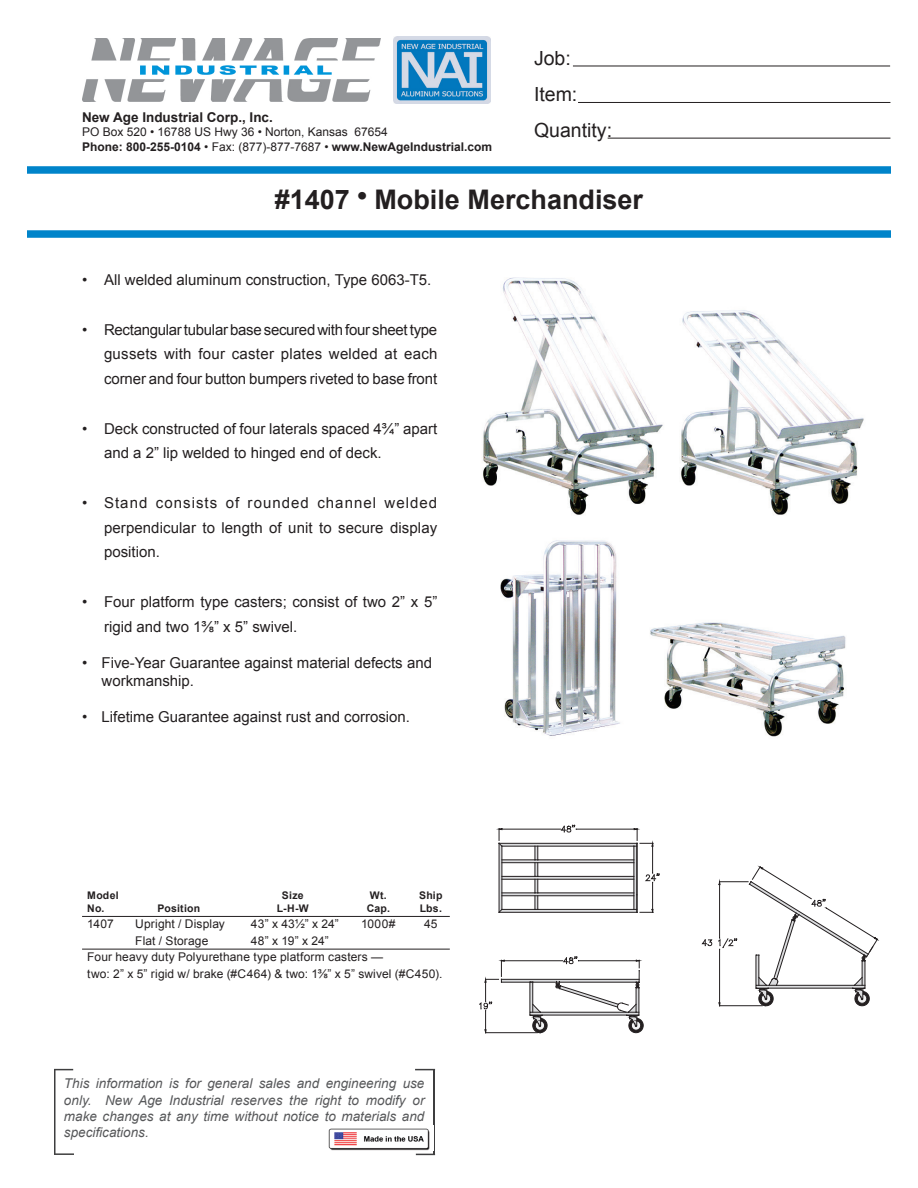
<style>
.page{position:relative;width:918px;height:1188px;background:#fff}
.page>*{position:absolute;margin:0;border:0;box-sizing:border-box;transform-origin:0 0}
.t1{font:700 27px "Arial";color:#231f20}
.t2{font:19.5px/36px "Arial";color:#231f20}
.t3{font:15px/24.8px "Arial";color:#231f20}
.t4{font:italic 13.5px/16.2px "Arial";color:#57585a;text-align:justify}
.t5{font:700 13.5px "Arial";color:#231f20}
.t6{font:12px/16.5px "Arial";letter-spacing:.01em;color:#231f20}
.t7{font:700 10.5px "Arial";letter-spacing:.02em;color:#231f20}
.s1{font-weight:700}
</style>
<div class="page">
<hr style="left:573px;top:66px;width:317px;height:1px;background:#231f20">
<hr style="left:578px;top:102px;width:312px;height:1px;background:#231f20">
<hr style="left:608px;top:138px;width:282px;height:1px;background:#231f20">
<svg style="left:54px;top:1069px;width:19px;height:1px"></svg>
<svg style="left:416px;top:1154px;width:19px;height:1px"></svg>
<hr style="left:54px;top:1070px;width:2px;height:84px;background:#3e3e3f">
<hr style="left:434px;top:1070px;width:1px;height:84px;background:#3e3e3f">
<hr style="left:54px;top:1153px;width:20px;height:2px;background:#3e3e3f">
<svg style="left:415px;top:1069px;width:20px;height:1px"></svg>
<img style="left:328px;top:1128px;width:102px;height:23px">
<div style="left:27px;top:166px;width:864px;height:8px;background:#0084ca"></div>
<div style="left:27px;top:230px;width:864px;height:8px;background:#0084ca"></div>
<svg style="left:496px;top:825px;width:164px;height:88px"></svg>
<svg style="left:479px;top:957px;width:165px;height:76px"></svg>
<svg style="left:702px;top:939px;width:10px;height:7px"></svg>
<svg style="left:718px;top:865px;width:160px;height:141px"></svg>
<img style="left:82px;top:39px;width:298px;height:63px">
<img style="left:393px;top:37px;width:97px;height:66px">
<hr style="left:82px;top:916px;width:368px;height:1px;background:#231f20">
<hr style="left:82px;top:949px;width:368px;height:1px;background:#231f20">
<img style="left:483px;top:277px;width:381px;height:460px">
<p class="t5" style="left:82px;top:108px;width:192px">New Age Industrial Corp., Inc.</p>
<p class="t6" style="left:82px;top:125px;width:412px;line-height:14.4px">PO Box 520 • 16788 US Hwy 36 • Norton, Kansas 67654<br><span class="s1">Phone: 800-255-0104</span> • Fax: (877)-877-7687 • <span class="s1">www.NewAgeIndustrial.com</span></p>
<h2 class="t2" style="left:534px;top:40px;width:80px">Job:<br>Item:<br>Quantity:</h2>
<h1 class="t1" style="left:275px;top:181px;width:370px">#1407 • Mobile Merchandiser</h1>
<p class="t3" style="left:82px;top:268px;width:351px">• All welded aluminum construction, Type 6063-T5.</p>
<p class="t3" style="left:104px;top:317px;width:335px;text-align:justify;text-indent:-22px">• Rectangular tubular base secured with four sheet type gussets with four caster plates welded at each corner and four button bumpers riveted to base front</p>
<p class="t3" style="left:104px;top:416px;width:335px;text-indent:-22px">• Deck constructed of four laterals spaced 4¾” apart and a 2” lip welded to hinged end of deck.</p>
<p class="t3" style="left:104px;top:491px;width:335px;text-align:justify;text-indent:-22px">• Stand consists of rounded channel welded perpendicular to length of unit to secure display position.</p>
<p class="t3" style="left:104px;top:590px;width:335px;text-indent:-22px">• Four platform type casters; consist of two 2” x 5” rigid and two 1⅜” x 5” swivel.</p>
<p class="t3" style="left:102px;top:654px;width:332px;line-height:18px;text-indent:-20px">• Five-Year Guarantee against material defects and workmanship.</p>
<p class="t3" style="left:82px;top:704px;width:329px">• Lifetime Guarantee against rust and corrosion.</p>
<p class="t7" style="left:87px;top:889px;width:33px">Model</p>
<p class="t7" style="left:282px;top:889px;width:23px">Size</p>
<p class="t7" style="left:370px;top:889px;width:19px">Wt.</p>
<p class="t7" style="left:419px;top:889px;width:25px">Ship</p>
<p class="t7" style="left:87px;top:901px;width:19px">No.</p>
<p class="t7" style="left:157px;top:901px;width:44px">Position</p>
<p class="t7" style="left:277px;top:901px;width:34px">L-H-W</p>
<p class="t7" style="left:367px;top:901px;width:25px">Cap.</p>
<p class="t7" style="left:420px;top:901px;width:24px">Lbs.</p>
<p class="t6" style="left:87px;top:916px;width:28px">1407</p>
<p class="t6" style="left:135px;top:916px;width:91px">Upright / Display</p>
<p class="t6" style="left:251px;top:916px;width:90px">43” x 43½” x 24”</p>
<p class="t6" style="left:361px;top:916px;width:36px">1000#</p>
<p class="t6" style="left:424px;top:916px;width:15px">45</p>
<p class="t6" style="left:135px;top:932px;width:75px">Flat / Storage</p>
<p class="t6" style="left:87px;top:932px;width:357px;text-indent:164px">48” x 19” x 24”<br>Four heavy duty Polyurethane type platform casters —<br>two: 2” x 5” rigid w/ brake (#C464) &amp; two: 1⅜” x 5” swivel (#C450).</p>
<p class="t4" style="left:64px;top:1076px;width:362px">This information is for general sales and engineering use only. New Age Industrial reserves the right to modify or make changes at any time without notice to materials and specifications.</p>
</div>
